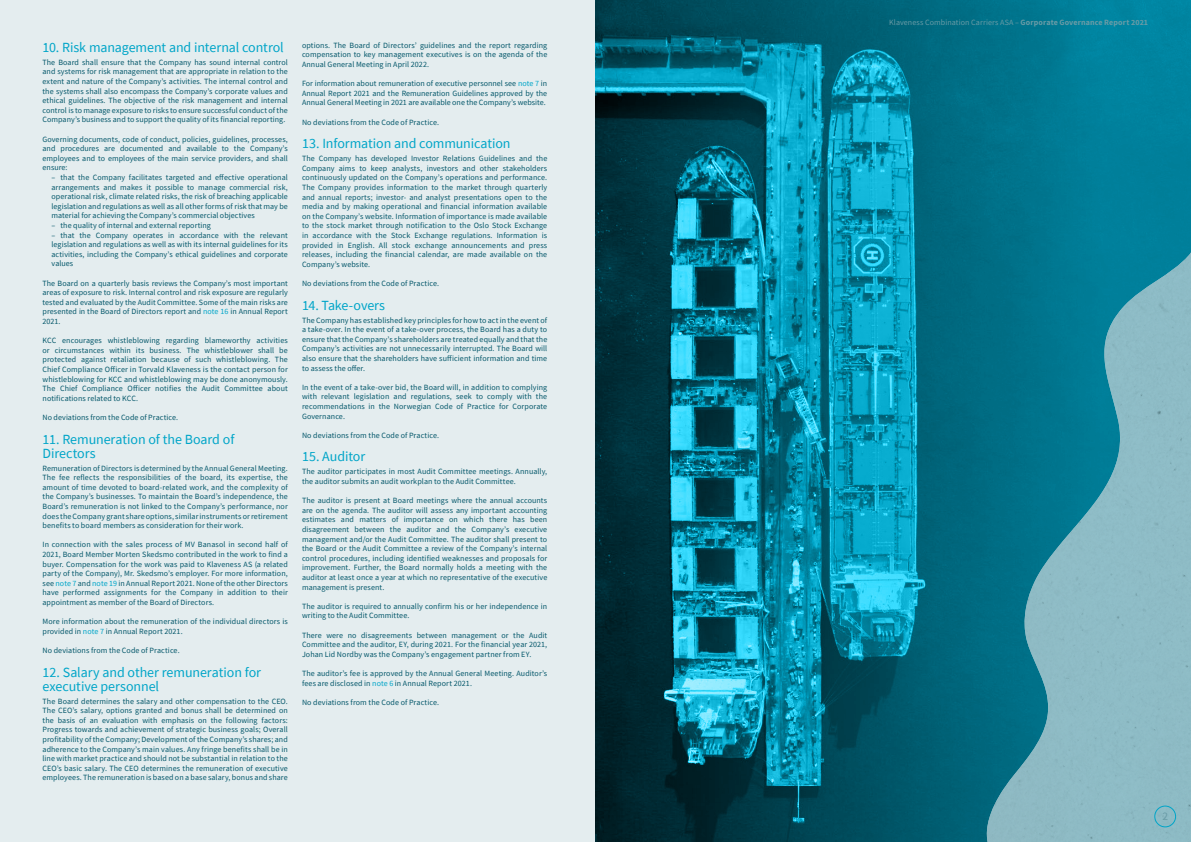
<style>
.page{position:relative;width:1191px;height:842px;background:#e4edef}
.page>*{position:absolute;margin:0;border:0;box-sizing:border-box;transform-origin:0 0}
.t1{font:14px/14px "Source Sans Pro";letter-spacing:-.005em;color:#00a5c8}
.t2{font:11.4px "Source Sans Pro";color:#699ba6}
.t3{font:8px/9.6px "Source Sans Pro";letter-spacing:.01em;color:#05586b;text-align:justify}
.t4{font:8px "Source Sans Pro";letter-spacing:.01em;color:#699ba6}
.s1{color:#00a5c8}
.s2{font-weight:700}
</style>
<div class="page">
<svg style="left:595px;top:0;width:596px;height:842px"></svg>
<svg style="left:969px;top:210px;width:222px;height:632px;fill:#007088"></svg>
<img style="left:1103px;top:215px;width:88px;height:217px">
<img style="left:1105px;top:363px;width:86px;height:116px">
<div style="left:1115px;top:409px;width:76px;height:40px;background:#8ebcc6"></div>
<img style="left:1109px;top:449px;width:82px;height:30px">
<img style="left:1036px;top:528px;width:37px;height:49px">
<img style="left:1073px;top:479px;width:118px;height:98px">
<div style="left:1024px;top:577px;width:167px;height:155px;background:#8ebcc6"></div>
<img style="left:1028px;top:646px;width:163px;height:86px">
<div style="left:1042px;top:697px;width:149px;height:137px;background:#8ebbc5"></div>
<img style="left:978px;top:732px;width:205px;height:110px">
<img style="left:1135px;top:834px;width:56px;height:8px">
<div style="left:1154px;top:805px;width:22px;height:22px;border:1px solid #00a5c8;border-radius:50%"></div>
<h1 class="t1" style="left:43px;top:40px;width:243px">10. Risk management and internal control</h1>
<p class="t3" style="left:43px;top:57px;width:247px">The Board shall ensure that the Company has sound internal control and systems for risk management that are appropriate in relation to the extent and nature of the Company’s activities. The internal control and the systems shall also encompass the Company’s corporate values and ethical guidelines. The objective of the risk management and internal control is to manage exposure to risks to ensure successful conduct of the Company’s business and to support the quality of its financial reporting.</p>
<p class="t3" style="left:43px;top:134px;width:247px">Governing documents, code of conduct, policies, guidelines, processes, and procedures are documented and available to the Company’s employees and to employees of the main service providers, and shall ensure:</p>
<p class="t3" style="left:52px;top:172px;width:238px">– that the Company facilitates targeted and effective operational arrangements and makes it possible to manage commercial risk, operational risk, climate related risks, the risk of breaching applicable legislation and regulations as well as all other forms of risk that may be material for achieving the Company’s commercial objectives</p>
<p class="t3" style="left:52px;top:220px;width:161px">– the quality of internal and external reporting</p>
<p class="t3" style="left:52px;top:230px;width:238px">– that the Company operates in accordance with the relevant legislation and regulations as well as with its internal guidelines for its activities, including the Company’s ethical guidelines and corporate values</p>
<p class="t3" style="left:43px;top:278px;width:247px">The Board on a quarterly basis reviews the Company’s most important areas of exposure to risk. Internal control and risk exposure are regularly tested and evaluated by the Audit Committee. Some of the main risks are presented in the Board of Directors report and <span class="s1">note 16</span> in Annual Report 2021.</p>
<p class="t3" style="left:43px;top:336px;width:247px">KCC encourages whistleblowing regarding blameworthy activities or circumstances within its business. The whistleblower shall be protected against retaliation because of such whistleblowing. The Chief Compliance Officer in Torvald Klaveness is the contact person for whistleblowing for KCC and whistleblowing may be done anonymously.<br>The Chief Compliance Officer notifies the Audit Committee about notifications related to KCC.</p>
<p class="t3" style="left:43px;top:412px;width:137px">No deviations from the Code of Practice.</p>
<h1 class="t1" style="left:43px;top:432px;width:193px">11. Remuneration of the Board of<br>Directors</h1>
<p class="t3" style="left:43px;top:463px;width:247px">Remuneration of Directors is determined by the Annual General Meeting.<br>The fee reflects the responsibilities of the board, its expertise, the amount of time devoted to board-related work, and the complexity of the Company’s businesses. To maintain the Board’s independence, the Board’s remuneration is not linked to the Company’s performance, nor does the Company grant share options, similar instruments or retirement benefits to board members as consideration for their work.</p>
<p class="t3" style="left:43px;top:540px;width:247px">In connection with the sales process of MV Banasol in second half of 2021, Board Member Morten Skedsmo contributed in the work to find a buyer. Compensation for the work was paid to Klaveness AS (a related party of the Company), Mr. Skedsmo’s employer. For more information, see <span class="s1">note 7</span> and <span class="s1">note 19</span> in Annual Report 2021. None of the other Directors have performed assignments for the Company in addition to their appointment as member of the Board of Directors.</p>
<p class="t3" style="left:43px;top:617px;width:247px">More information about the remuneration of the individual directors is provided in <span class="s1">note 7</span> in Annual Report 2021.</p>
<p class="t3" style="left:43px;top:645px;width:139px">No deviations from the Code of Practice.</p>
<h1 class="t1" style="left:43px;top:665px;width:220px">12. Salary and other remuneration for executive personnel</h1>
<p class="t3" style="left:43px;top:696px;width:247px">The Board determines the salary and other compensation to the CEO.<br>The CEO’s salary, options granted and bonus shall be determined on the basis of an evaluation with emphasis on the following factors:<br>Progress towards and achievement of strategic business goals; Overall profitability of the Company; Development of the Company’s shares; and adherence to the Company’s main values. Any fringe benefits shall be in line with market practice and should not be substantial in relation to the CEO’s basic salary. The CEO determines the remuneration of executive employees. The remuneration is based on a base salary, bonus and share</p>
<p class="t3" style="left:302px;top:40px;width:247px">options. The Board of Directors’ guidelines and the report regarding compensation to key management executives is on the agenda of the Annual General Meeting in April 2022.</p>
<p class="t3" style="left:302px;top:79px;width:247px">For information about remuneration of executive personnel see <span class="s1">note 7</span> in Annual Report 2021 and the Remuneration Guidelines approved by the Annual General Meeting in 2021 are available one the Company’s website.</p>
<p class="t3" style="left:302px;top:117px;width:139px">No deviations from the Code of Practice.</p>
<h1 class="t1" style="left:302px;top:136px;width:210px">13. Information and communication</h1>
<p class="t3" style="left:302px;top:154px;width:247px">The Company has developed Investor Relations Guidelines and the Company aims to keep analysts, investors and other stakeholders continuously updated on the Company’s operations and performance.<br>The Company provides information to the market through quarterly and annual reports; investor- and analyst presentations open to the media and by making operational and financial information available on the Company’s website. Information of importance is made available to the stock market through notification to the Oslo Stock Exchange in accordance with the Stock Exchange regulations. Information is provided in English. All stock exchange announcements and press releases, including the financial calendar, are made available on the Company’s website.</p>
<p class="t3" style="left:302px;top:278px;width:139px">No deviations from the Code of Practice.</p>
<h1 class="t1" style="left:302px;top:298px;width:85px">14. Take-overs</h1>
<p class="t3" style="left:302px;top:315px;width:247px">The Company has established key principles for how to act in the event of a take-over. In the event of a take-over process, the Board has a duty to ensure that the Company’s shareholders are treated equally and that the Company’s activities are not unnecessarily interrupted. The Board will also ensure that the shareholders have sufficient information and time to assess the offer.</p>
<p class="t3" style="left:302px;top:382px;width:247px">In the event of a take-over bid, the Board will, in addition to complying with relevant legislation and regulations, seek to comply with the recommendations in the Norwegian Code of Practice for Corporate Governance.</p>
<p class="t3" style="left:302px;top:430px;width:139px">No deviations from the Code of Practice.</p>
<h1 class="t1" style="left:302px;top:450px;width:65px">15. Auditor</h1>
<p class="t3" style="left:302px;top:467px;width:247px">The auditor participates in most Audit Committee meetings. Annually, the auditor submits an audit workplan to the Audit Committee.</p>
<p class="t3" style="left:302px;top:496px;width:247px">The auditor is present at Board meetings where the annual accounts are on the agenda. The auditor will assess any important accounting estimates and matters of importance on which there has been disagreement between the auditor and the Company’s executive management and/or the Audit Committee. The auditor shall present to the Board or the Audit Committee a review of the Company’s internal control procedures, including identified weaknesses and proposals for improvement. Further, the Board normally holds a meeting with the auditor at least once a year at which no representative of the executive management is present.</p>
<p class="t3" style="left:302px;top:601px;width:247px">The auditor is required to annually confirm his or her independence in writing to the Audit Committee.</p>
<p class="t3" style="left:302px;top:630px;width:247px">There were no disagreements between management or the Audit Committee and the auditor, EY, during 2021. For the financial year 2021, Johan Lid Nordby was the Company’s engagement partner from EY.</p>
<p class="t3" style="left:302px;top:668px;width:247px">The auditor’s fee is approved by the Annual General Meeting. Auditor’s fees are disclosed in <span class="s1">note 6</span> in Annual Report 2021.</p>
<p class="t3" style="left:302px;top:697px;width:139px">No deviations from the Code of Practice.</p>
<p class="t4" style="left:889px;top:17px;width:260px">Klaveness Combination Carriers ASA – <span class="s2">Gorporate Governance Report 2021</span></p>
<h2 class="t2" style="left:1162px;top:809px;width:7px">2</h2>
</div>
